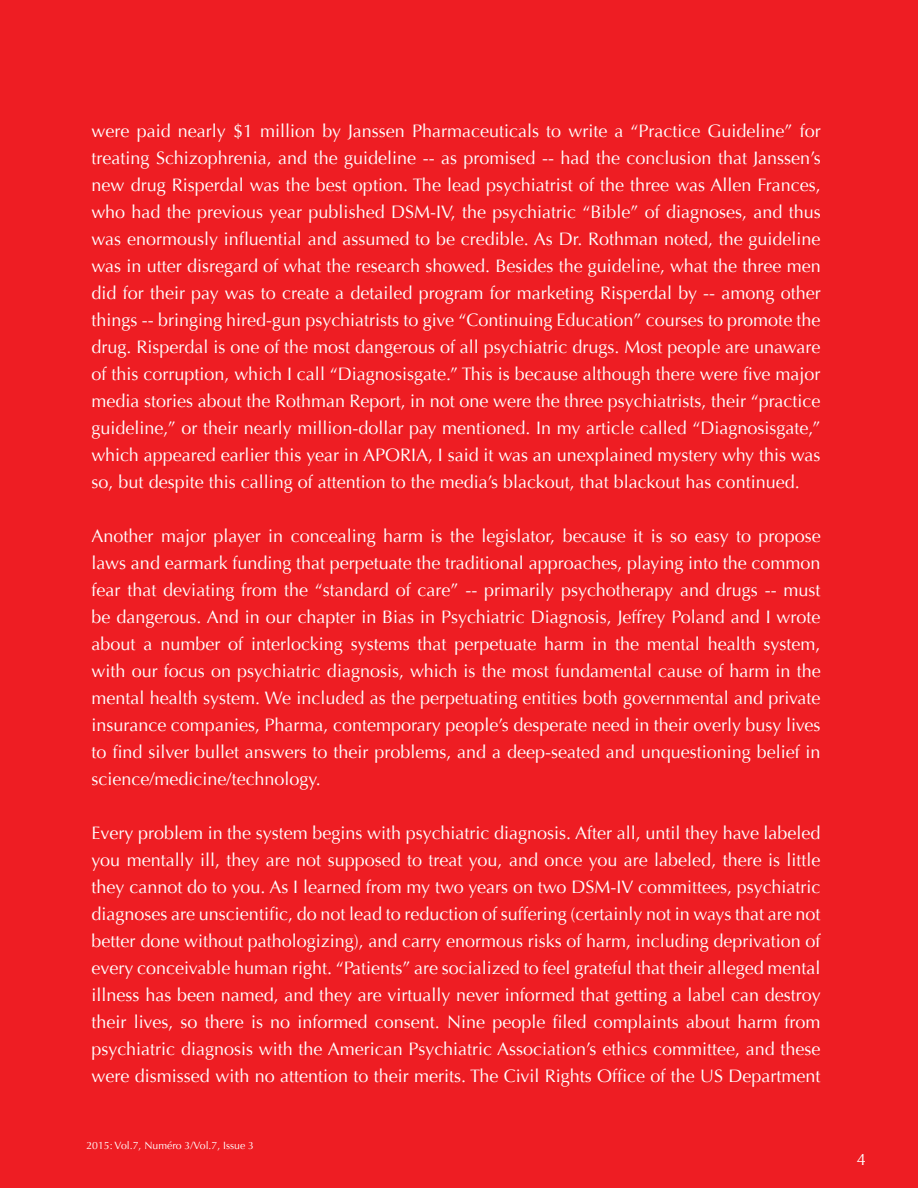
<style>
.page{position:relative;width:918px;height:1188px;background:#ee1d23}
.page>*{position:absolute;margin:0;border:0;box-sizing:border-box;transform-origin:0 0}
.t1{font:18px/27px "Optima";color:#fff;text-align:justify}
.t2{font:16.5px "Optima";color:#fff}
.t3{font:10.5px "Optima";color:#fff}
</style>
<div class="page">
<p class="t1" style="left:92px;top:117px;width:731px">were paid nearly $1 million by Janssen Pharmaceuticals to write a “Practice Guideline” for treating Schizophrenia, and the guideline -- as promised -- had the conclusion that Janssen’s new drug Risperdal was the best option. The lead psychiatrist of the three was Allen Frances, who had the previous year published DSM-IV, the psychiatric “Bible” of diagnoses, and thus was enormously influential and assumed to be credible. As Dr. Rothman noted, the guideline was in utter disregard of what the research showed. Besides the guideline, what the three men did for their pay was to create a detailed program for marketing Risperdal by -- among other things -- bringing hired-gun psychiatrists to give “Continuing Education” courses to promote the drug. Risperdal is one of the most dangerous of all psychiatric drugs. Most people are unaware of this corruption, which I call “Diagnosisgate.” This is because although there were five major media stories about the Rothman Report, in not one were the three psychiatrists, their “practice guideline,” or their nearly million-dollar pay mentioned. In my article called “Diagnosisgate,” which appeared earlier this year in APORIA, I said it was an unexplained mystery why this was so, but despite this calling of attention to the media’s blackout, that blackout has continued.</p>
<p class="t1" style="left:92px;top:522px;width:731px">Another major player in concealing harm is the legislator, because it is so easy to propose laws and earmark funding that perpetuate the traditional approaches, playing into the common fear that deviating from the “standard of care” -- primarily psychotherapy and drugs -- must be dangerous. And in our chapter in Bias in Psychiatric Diagnosis, Jeffrey Poland and I wrote about a number of interlocking systems that perpetuate harm in the mental health system, with our focus on psychiatric diagnosis, which is the most fundamental cause of harm in the mental health system. We included as the perpetuating entities both governmental and private insurance companies, Pharma, contemporary people’s desperate need in their overly busy lives to find silver bullet answers to their problems, and a deep-seated and unquestioning belief in science/medicine/technology.</p>
<p class="t1" style="left:92px;top:819px;width:731px">Every problem in the system begins with psychiatric diagnosis. After all, until they have labeled you mentally ill, they are not supposed to treat you, and once you are labeled, there is little they cannot do to you. As I learned from my two years on two DSM-IV committees, psychiatric diagnoses are unscientific, do not lead to reduction of suffering (certainly not in ways that are not better done without pathologizing), and carry enormous risks of harm, including deprivation of every conceivable human right. “Patients” are socialized to feel grateful that their alleged mental illness has been named, and they are virtually never informed that getting a label can destroy their lives, so there is no informed consent. Nine people filed complaints about harm from psychiatric diagnosis with the American Psychiatric Association’s ethics committee, and these were dismissed with no attention to their merits. The Civil Rights Office of the US Department</p>
<p class="t3" style="left:86px;top:1139px;width:169px">2015: Vol.7, Numéro 3/Vol.7, Issue 3</p>
<p class="t2" style="left:857px;top:1150px;width:11px">4</p>
</div>
